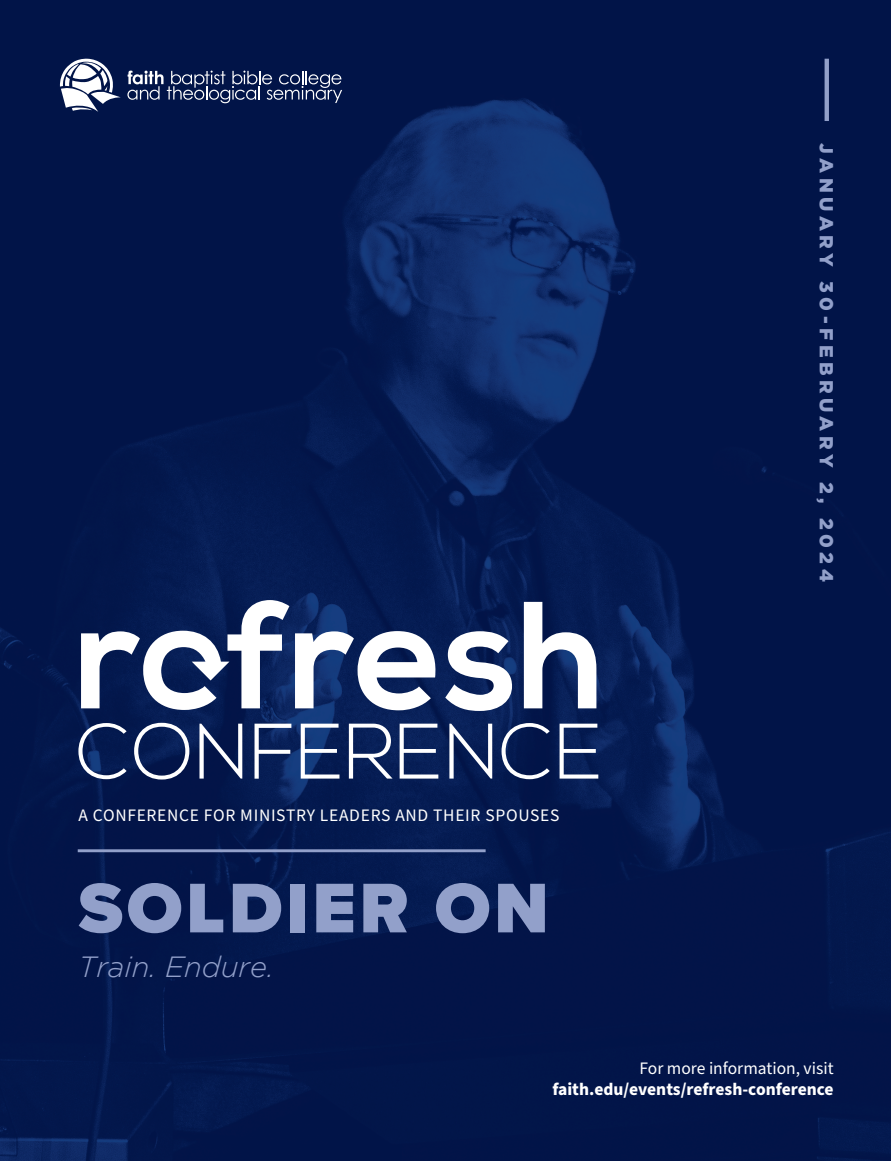
<style>
.page{position:relative;width:891px;height:1161px;background:#fff}
.page>*{position:absolute;margin:0;border:0;box-sizing:border-box;transform-origin:0 0}
.t1{font:900 72.9px "Proxima Nova";letter-spacing:.05em;color:#92a0ca}
.t2{font:italic 300 29.1px "Gotham";color:#92a0ca}
.t3{font:900 18.9px "Gotham";letter-spacing:.24em;color:#92a0ca}
.t4{font:17.55px "Source Sans Pro";letter-spacing:.04em;color:#fff}
.t5{font:700 17.55px "Source Sans Pro";color:#fff}
.t6{font:17.55px "Source Sans Pro";color:#fff}
</style>
<div class="page">
<img style="left:0;top:0;width:891px;height:1161px">
<svg style="left:78px;top:723px;width:49px;height:56px;background:#324572"></svg>
<svg style="left:134px;top:723px;width:55px;height:57px"></svg>
<svg style="left:199px;top:724px;width:43px;height:55px"></svg>
<svg style="left:255px;top:724px;width:36px;height:55px"></svg>
<svg style="left:301px;top:724px;width:38px;height:55px"></svg>
<svg style="left:349px;top:724px;width:44px;height:55px"></svg>
<svg style="left:400px;top:724px;width:38px;height:55px"></svg>
<svg style="left:449px;top:724px;width:43px;height:55px"></svg>
<svg style="left:501px;top:723px;width:49px;height:56px;background:#2f406c"></svg>
<svg style="left:560px;top:724px;width:38px;height:55px"></svg>
<svg style="left:295px;top:631px;width:143px;height:79px"></svg>
<svg style="left:445px;top:631px;width:67px;height:80px"></svg>
<svg style="left:524px;top:602px;width:72px;height:106px"></svg>
<svg style="left:81px;top:600px;width:208px;height:110px"></svg>
<svg style="left:60px;top:58px;width:61px;height:54px"></svg>
<svg style="left:127px;top:71px;width:215px;height:32px;background:#3a4971"></svg>
<hr style="left:825px;top:59px;width:4px;height:62px;background:#92a0ca">
<hr style="left:78px;top:849px;width:408px;height:3px;background:#92a0ca">
<p class="t4" style="left:78px;top:803px;width:483px">A CONFERENCE FOR MINISTRY LEADERS AND THEIR SPOUSES</p>
<h1 class="t1" style="left:78px;top:854px;width:472px">SOLDIER ON</h1>
<h2 class="t2" style="left:78px;top:951px;width:197px">Train. Endure.</h2>
<p class="t3" style="left:837px;top:143px;width:440px;rotate:90deg">JANUARY 30-FEBRUARY 2, 2024</p>
<p class="t6" style="left:639px;top:1056px;width:196px">For more information, visit</p>
<p class="t5" style="left:552px;top:1077px;width:283px">faith.edu/events/refresh-conference</p>
</div>
